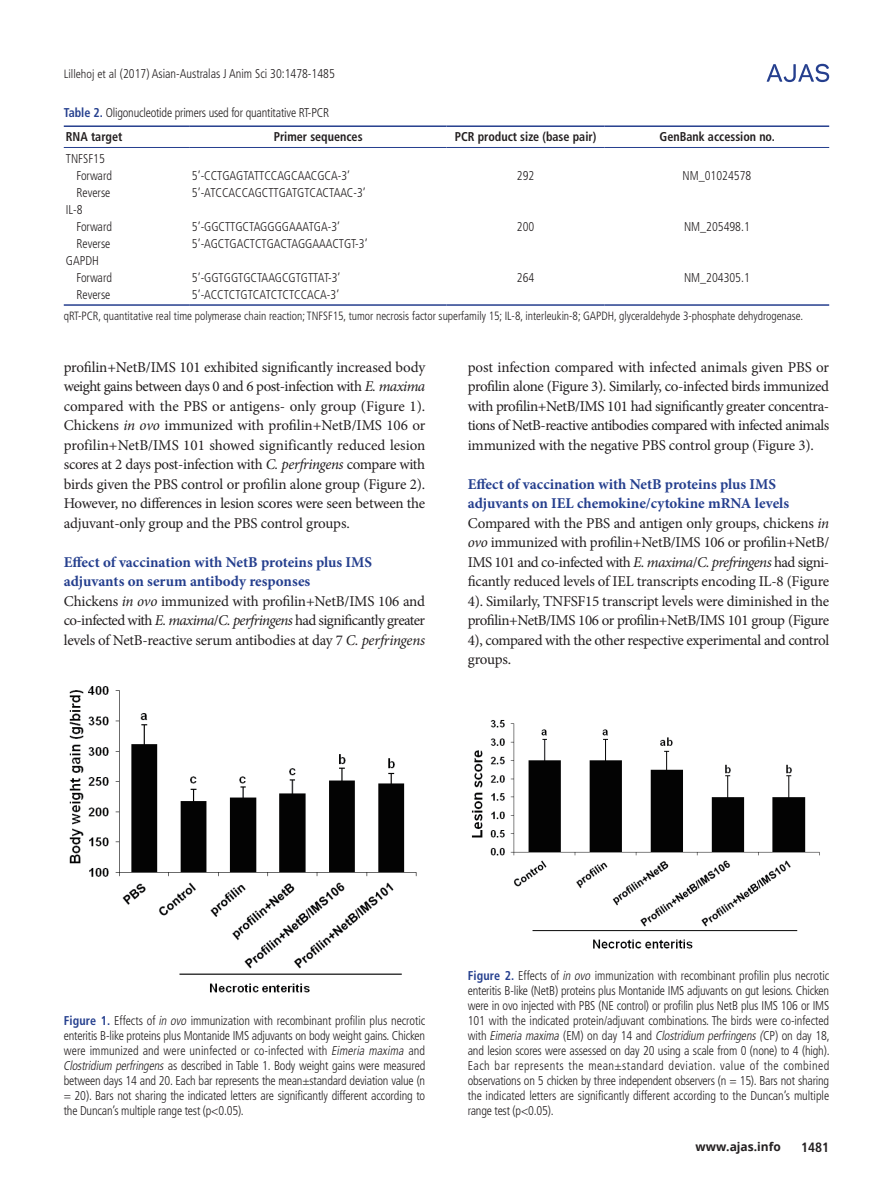
<style>
.page{position:relative;width:893px;height:1191px;background:#fff}
.page>*{position:absolute;margin:0;border:0;box-sizing:border-box;transform-origin:0 0}
.본문{font:15px/19.5px "Minion Pro";letter-spacing:-.02em;color:#231f20;text-align:justify}
.중제목{font:700 15px/19.5px "Minion Pro";color:#253f8e}
.t1{font:700 condensed 13.5px "Frutiger LT Std";color:#231f20}
.표_그림__제목{font:300 condensed 12.75px/15px "Frutiger LT Std";letter-spacing:-.01em;color:#231f20;text-align:justify;scale:.95 1}
.표본문{font:300 condensed 12.75px "Frutiger LT Std";color:#231f20;scale:.95 1}
.표_항목{font:700 condensed 12.75px "Frutiger LT Std";color:#231f20;scale:.95 1}
.표_풋노트{font:300 condensed 12px "Frutiger LT Std";color:#231f20;scale:.95 1}
.t2{font:700 12px "Open Sans";color:#231f20}
.s1{font-size:12px}
.s2{font-weight:700;color:#253f8e}
.s3{font-style:italic}
</style>
<div class="page">
<svg style="left:767px;top:64px;width:62px;height:18px"></svg>
<hr style="left:64px;top:125px;width:126px;height:2px;background:#253f8e">
<hr style="left:190px;top:125px;width:256px;height:2px;background:#253f8e">
<hr style="left:446px;top:125px;width:159px;height:2px;background:#253f8e">
<hr style="left:605px;top:125px;width:224px;height:2px;background:#253f8e">
<hr style="left:64px;top:147px;width:126px;height:1px;background:#253f8e">
<hr style="left:190px;top:147px;width:256px;height:1px;background:#253f8e">
<hr style="left:446px;top:147px;width:159px;height:1px;background:#253f8e">
<hr style="left:605px;top:147px;width:224px;height:1px;background:#253f8e">
<hr style="left:64px;top:304px;width:126px;height:2px;background:#253f8e">
<hr style="left:190px;top:304px;width:256px;height:2px;background:#253f8e">
<hr style="left:446px;top:304px;width:159px;height:2px;background:#253f8e">
<hr style="left:605px;top:304px;width:224px;height:2px;background:#253f8e">
<img style="left:69px;top:686px;width:348px;height:307px">
<img style="left:471px;top:720px;width:349px;height:229px">
<p class="표_그림__제목" style="left:64px;top:66px;width:287px"><span class="s1">Lillehoj et al</span> (2017) Asian-Australas J Anim Sci 30:1478-1485</p>
<p class="표_그림__제목" style="left:64px;top:105px;width:281px"><span class="s2">Table 2.</span> Oligonucleotide primers used for quantitative RT-PCR</p>
<p class="표_항목" style="left:66px;top:129px;width:61px">RNA target</p>
<p class="표_항목" style="left:274px;top:129px;width:95px">Primer sequences</p>
<p class="표_항목" style="left:455px;top:129px;width:150px">PCR product size (base pair)</p>
<p class="표_항목" style="left:659px;top:129px;width:123px">GenBank accession no.</p>
<p class="표본문" style="left:66px;top:151px;width:43px">TNFSF15</p>
<p class="표본문" style="left:77px;top:168px;width:39px">Forward</p>
<p class="표본문" style="left:192px;top:168px;width:168px">5’-CCTGAGTATTCCAGCAACGCA-3’</p>
<p class="표본문" style="left:517px;top:168px;width:20px">292</p>
<p class="표본문" style="left:683px;top:168px;width:74px">NM_01024578</p>
<p class="표본문" style="left:77px;top:185px;width:37px">Reverse</p>
<p class="표본문" style="left:192px;top:185px;width:184px">5’-ATCCACCAGCTTGATGTCACTAAC-3’</p>
<p class="표본문" style="left:66px;top:202px;width:19px">IL-8</p>
<p class="표본문" style="left:77px;top:219px;width:39px">Forward</p>
<p class="표본문" style="left:192px;top:219px;width:157px">5’-GGCTTGCTAGGGGAAATGA-3’</p>
<p class="표본문" style="left:517px;top:219px;width:20px">200</p>
<p class="표본문" style="left:684px;top:219px;width:71px">NM_205498.1</p>
<p class="표본문" style="left:77px;top:236px;width:37px">Reverse</p>
<p class="표본문" style="left:192px;top:236px;width:186px">5’-AGCTGACTCTGACTAGGAAACTGT-3’</p>
<p class="표본문" style="left:66px;top:253px;width:36px">GAPDH</p>
<p class="표본문" style="left:77px;top:270px;width:39px">Forward</p>
<p class="표본문" style="left:192px;top:270px;width:158px">5’-GGTGGTGCTAAGCGTGTTAT-3’</p>
<p class="표본문" style="left:517px;top:270px;width:20px">264</p>
<p class="표본문" style="left:684px;top:270px;width:71px">NM_204305.1</p>
<p class="표본문" style="left:77px;top:287px;width:37px">Reverse</p>
<p class="표본문" style="left:192px;top:287px;width:157px">5’-ACCTCTGTCATCTCTCCACA-3’</p>
<p class="표_풋노트" style="left:64px;top:309px;width:780px">qRT-PCR, quantitative real time polymerase chain reaction; TNFSF15, tumor necrosis factor superfamily 15; IL-8, interleukin-8; GAPDH, glyceraldehyde 3-phosphate dehydrogenase.</p>
<p class="본문" style="left:64px;top:357px;width:363px">profilin+NetB/IMS 101 exhibited significantly increased body weight gains between days 0 and 6 post-infection with <span class="s3">E. maxima </span>compared with the PBS or antigens- only group (Figure 1).<br>Chickens <span class="s3">in ovo</span> immunized with profilin+NetB/IMS 106 or profilin+NetB/IMS 101 showed significantly reduced lesion scores at 2 days post-infection with <span class="s3">C. perfringens</span> compare with birds given the PBS control or profilin alone group (Figure 2).<br>However, no differences in lesion scores were seen between the adjuvant-only group and the PBS control groups.</p>
<p class="중제목" style="left:64px;top:552px;width:310px">Effect of vaccination with NetB proteins plus IMS adjuvants on serum antibody responses</p>
<p class="본문" style="left:64px;top:591px;width:363px">Chickens <span class="s3">in ovo</span> immunized with profilin+NetB/IMS 106 and co-infected with <span class="s3">E. maxima</span>/<span class="s3">C. perfringens</span> had significantly greater levels of NetB-reactive serum antibodies at day 7 <span class="s3">C. perfringens</span></p>
<p class="본문" style="left:468px;top:357px;width:363px">post infection compared with infected animals given PBS or profilin alone (Figure 3). Similarly, co-infected birds immunized with profilin+NetB/IMS 101 had significantly greater concentra&shy;tions of NetB-reactive antibodies compared with infected animals immunized with the negative PBS control group (Figure 3).</p>
<p class="중제목" style="left:468px;top:474px;width:323px">Effect of vaccination with NetB proteins plus IMS adjuvants on IEL chemokine/cytokine mRNA levels</p>
<p class="본문" style="left:468px;top:513px;width:363px;text-align:left">Compared with the PBS and antigen only groups, chickens <span class="s3">in ovo</span> immunized with profilin+NetB/IMS 106 or profilin+NetB/ IMS 101 and co-infected with <span class="s3">E. maxima</span>/<span class="s3">C. prefringens</span> had signi&shy;ficantly reduced levels of IEL transcripts encoding IL-8 (Figure 4). Similarly, TNFSF15 transcript levels were diminished in the profilin+NetB/IMS 106 or profilin+NetB/IMS 101 group (Figure 4), compared with the other respective experimental and control groups.</p>
<p class="표_그림__제목" style="left:63px;top:1013px;width:383px"><span class="s2">Figure 1.</span> Effects of <span class="s3">in ovo</span> immunization with recombinant profilin plus necrotic enteritis B-like proteins plus Montanide IMS adjuvants on body weight gains. Chicken were immunized and were uninfected or co-infected with <span class="s3">Eimeria maxima</span> and <span class="s3">Clostridium perfringens</span> as described in Table 1. Body weight gains were measured between days 14 and 20. Each bar represents the mean±standard deviation value (n = 20). Bars not sharing the indicated letters are significantly different according to the Duncan’s multiple range test (p&lt;0.05).</p>
<p class="표_그림__제목" style="left:468px;top:968px;width:382px"><span class="s2">Figure 2.</span> Effects of <span class="s3">in ovo</span> immunization with recombinant profilin plus necrotic enteritis B-like (NetB) proteins plus Montanide IMS adjuvants on gut lesions. Chicken were in ovo injected with PBS (NE control) or profilin plus NetB plus IMS 106 or IMS 101 with the indicated protein/adjuvant combinations. The birds were co-infected w i t h <span class="s3">Eimeria maxima</span> ( E M ) o n d a y 1 4 a n d <span class="s3">Clostridium perfringens (</span>C P ) o n d a y 1 8 , and lesion scores were assessed on day 20 using a scale from 0 (none) to 4 (high).<br>Each bar represents the mean±standard deviation. value of the combined observations on 5 chicken by three independent observers (n = 15). Bars not sharing the indicated letters are significantly different according to the Duncan’s multiple range test (p&lt;0.05).</p>
<p class="t2" style="left:695px;top:1138px;width:87px">www.ajas.info</p>
<p class="t1" style="left:801px;top:1138px;width:30px">1481</p>
</div>
